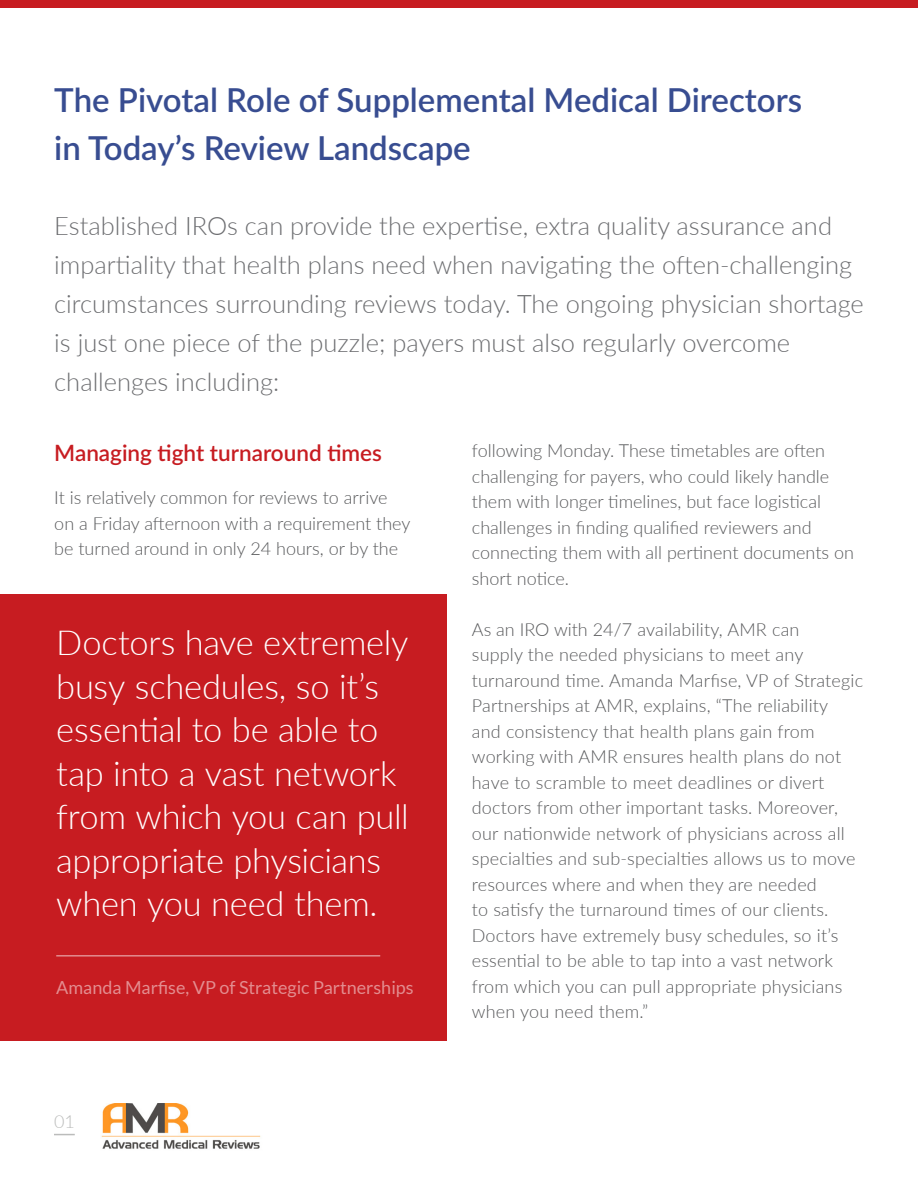
<style>
.page{position:relative;width:918px;height:1188px;background:#fff}
.page>*{position:absolute;margin:0;border:0;box-sizing:border-box;transform-origin:0 0}
.t1{font:300 34.5px/43.5px "Lato";letter-spacing:-.01em;color:#fff}
.t2{font:600 33px/48px "Lato";color:#384d91}
.t3{font:300 25.5px/39px "Lato";color:#6d6e71}
.t4{font:600 22.5px "Lato";color:#c71c21}
.t5{font:300 18px/25.5px "Lato";letter-spacing:.01em;color:#58595b}
.t6{font:18px "Lato";color:#fff}
.t7{font:300 18px "Lato";color:#bbbcbb}
</style>
<div class="page">
<div style="left:0;top:0;width:918px;height:7px;background:#c71c21"></div>
<img style="left:101px;top:1103px;width:160px;height:46px">
<svg style="left:54px;top:1134px;width:21px;height:1px"></svg>
<div style="left:0;top:594px;width:446px;height:447px;background:#c71c21"></div>
<hr style="left:56px;top:955px;width:324px;height:2px;background:#fff">
<h2 class="t2" style="left:54px;top:75px;width:750px">The Pivotal Role of Supplemental Medical Directors in Today’s Review Landscape</h2>
<p class="t3" style="left:54px;top:206px;width:811px">Established IROs can provide the expertise, extra quality assurance and impartiality that health plans need when navigating the often-challenging circumstances surrounding reviews today. The ongoing physician shortage is just one piece of the puzzle; payers must also regularly overcome challenges including:</p>
<p class="t4" style="left:54px;top:436px;width:329px">Managing tight turnaround times</p>
<p class="t5" style="left:54px;top:484px;width:358px">It is relatively common for reviews to arrive on a Friday afternoon with a requirement they be turned around in only 24 hours, or by the</p>
<h1 class="t1" style="left:56px;top:620px;width:354px">Doctors have extremely busy schedules, so it’s essential to be able to tap into a vast network from which you can pull appropriate physicians when you need them.</h1>
<p class="t6" style="left:56px;top:977px;width:359px">Amanda Marfise, VP of Strategic Partnerships</p>
<p class="t7" style="left:54px;top:1109px;width:22px">01</p>
<p class="t5" style="left:472px;top:437px;width:384px">following Monday. These timetables are often challenging for payers, who could likely handle them with longer timelines, but face logistical challenges in finding qualified reviewers and connecting them with all pertinent documents on short notice.</p>
<p class="t5" style="left:472px;top:616px;width:393px">As an IRO with 24/7 availability, AMR can<br>supply the needed physicians to meet any turnaround time. Amanda Marfise, VP of Strategic Partnerships at AMR, explains, “The reliability<br>and consistency that health plans gain from working with AMR ensures health plans do not have to scramble to meet deadlines or divert doctors from other important tasks. Moreover, our nationwide network of physicians across all specialties and sub-specialties allows us to move resources where and when they are needed<br>to satisfy the turnaround times of our clients.<br>Doctors have extremely busy schedules, so it’s essential to be able to tap into a vast network from which you can pull appropriate physicians when you need them.”</p>
</div>
